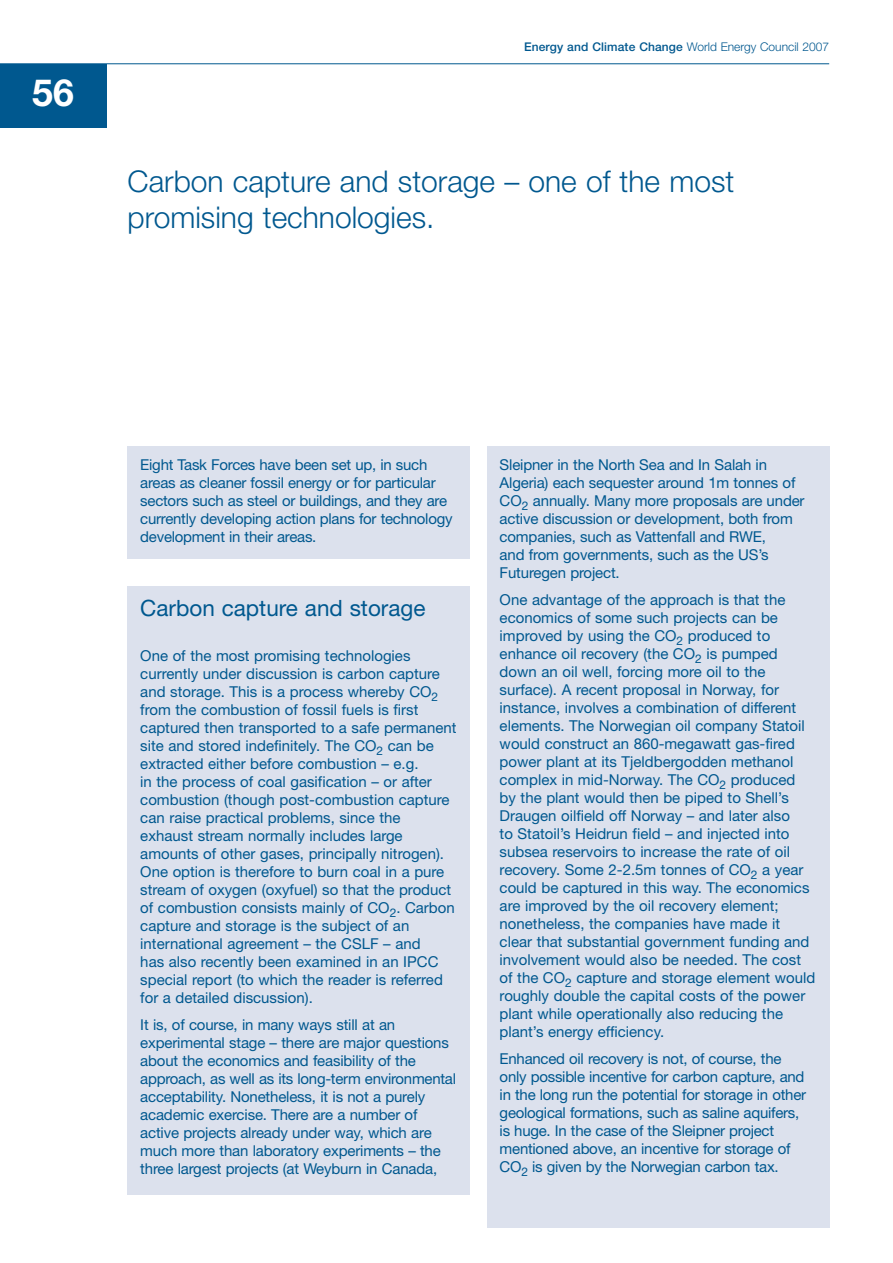
<style>
.page{position:relative;width:893px;height:1263px;background:#fff}
.page>*{position:absolute;margin:0;border:0;box-sizing:border-box;transform-origin:0 0}
.t1{font:700 37.5px "Helvetica Neue";color:#fff}
.t2{font:300 30px/36px "Helvetica Neue";color:#00588f}
.t3{font:22.5px "Helvetica Neue";color:#00588f}
.t4{font:15px/18px "Helvetica Neue";color:#00588f}
.t5{font:500 12px "Helvetica Neue";letter-spacing:.01em;color:#00588f}
.s1{font-weight:300}
</style>
<div class="page">
<div style="left:128px;top:446px;width:342px;height:113px;background:#dce1ed"></div>
<div style="left:487px;top:446px;width:342px;height:782px;background:#dce1ed"></div>
<div style="left:128px;top:587px;width:342px;height:608px;background:#dce1ed"></div>
<hr style="left:0;top:63px;width:829px;height:1px;background:#00588f">
<div style="left:0;top:64px;width:106px;height:64px;background:#00588f"></div>
<h1 class="t1" style="left:32px;top:79px;width:43px">56</h1>
<p class="t5" style="left:524px;top:43px;width:307px">Energy and Climate Change <span class="s1">World Energy Council 2007</span></p>
<h2 class="t2" style="left:128px;top:166px;width:608px">Carbon capture and storage – one of the most promising technologies.</h2>
<p class="t4" style="left:140px;top:457px;width:314px">Eight Task Forces have been set up, in such areas as cleaner fossil energy or for particular sectors such as steel or buildings, and they are currently developing action plans for technology development in their areas.</p>
<p class="t4" style="left:500px;top:457px;width:306px">Sleipner in the North Sea and In Salah in Algeria) each sequester around 1m tonnes of CO<sub>2</sub> annually. Many more proposals are under active discussion or development, both from companies, such as Vattenfall and RWE,<br>and from governments, such as the US’s Futuregen project.</p>
<p class="t4" style="left:500px;top:592px;width:317px">One advantage of the approach is that the economics of some such projects can be improved by using the CO<sub>2</sub> produced to enhance oil recovery (the CO<sub>2</sub> is pumped down an oil well, forcing more oil to the surface). A recent proposal in Norway, for instance, involves a combination of different elements. The Norwegian oil company Statoil would construct an 860-megawatt gas-fired power plant at its Tjeldbergodden methanol complex in mid-Norway. The CO<sub>2</sub> produced by the plant would then be piped to Shell’s Draugen oilfield off Norway – and later also<br>to Statoil’s Heidrun field – and injected into subsea reservoirs to increase the rate of oil recovery. Some 2-2.5m tonnes of CO<sub>2</sub> a year could be captured in this way. The economics are improved by the oil recovery element; nonetheless, the companies have made it clear that substantial government funding and involvement would also be needed. The cost of the CO<sub>2</sub> capture and storage element would roughly double the capital costs of the power plant while operationally also reducing the plant’s energy efficiency.</p>
<p class="t4" style="left:500px;top:1051px;width:308px">Enhanced oil recovery is not, of course, the only possible incentive for carbon capture, and in the long run the potential for storage in other geological formations, such as saline aquifers, is huge. In the case of the Sleipner project mentioned above, an incentive for storage of CO<sub>2</sub> is given by the Norwegian carbon tax.</p>
<h3 class="t3" style="left:140px;top:600px;width:287px">Carbon capture and storage</h3>
<p class="t4" style="left:140px;top:648px;width:318px">One of the most promising technologies currently under discussion is carbon capture and storage. This is a process whereby CO<sub>2 </sub>from the combustion of fossil fuels is first captured then transported to a safe permanent site and stored indefinitely. The CO<sub>2</sub> can be extracted either before combustion – e.g.<br>in the process of coal gasification – or after combustion (though post-combustion capture can raise practical problems, since the exhaust stream normally includes large amounts of other gases, principally nitrogen).<br>One option is therefore to burn coal in a pure stream of oxygen (oxyfuel) so that the product of combustion consists mainly of CO<sub>2</sub>. Carbon capture and storage is the subject of an international agreement – the CSLF – and<br>has also recently been examined in an IPCC special report (to which the reader is referred for a detailed discussion).</p>
<p class="t4" style="left:140px;top:1017px;width:317px">It is, of course, in many ways still at an experimental stage – there are major questions about the economics and feasibility of the approach, as well as its long-term environmental acceptability. Nonetheless, it is not a purely academic exercise. There are a number of active projects already under way, which are much more than laboratory experiments – the three largest projects (at Weyburn in Canada,</p>
</div>
